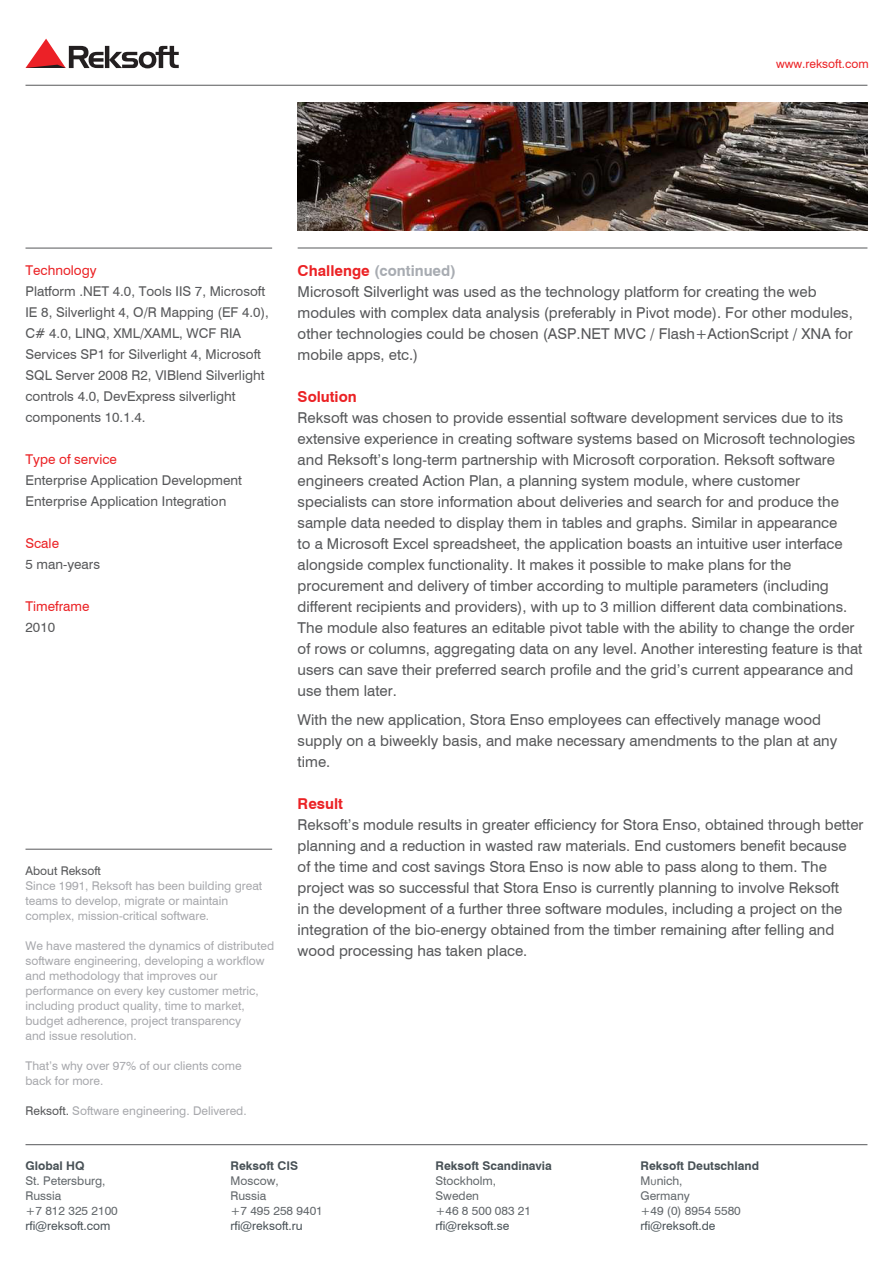
<style>
.page{position:relative;width:893px;height:1263px;background:#fff}
.page>*{position:absolute;margin:0;border:0;box-sizing:border-box;transform-origin:0 0}
.t1{font:15px/21px "Swiss 721 Cyrillic BT";color:#57585a}
.t2{font:700 15px "Swiss 721 BT";color:#a8acb2}
.t3{font:700 15px "Swiss 721 BT";color:#eb2225}
.t4{font:13.5px/21px "Swiss 721 Cyrillic BT";color:#57585a}
.t5{font:13.5px "Swiss 721 Cyrillic BT";color:#eb2225}
.t6{font:12px/15px "Swiss 721 Cyrillic BT";color:#a8a9ad}
.t7{font:12px "Swiss 721 Cyrillic BT";color:#63686c}
.t8{font:12px "Swiss 721 Cyrillic BT";color:#485156}
.t9{font:700 12px "Swiss 721 BT";color:#485156}
.t10{font:12px "Swiss 721 Cyrillic BT";color:#eb2225}
.t11{font:12px "Swiss 721 Cyrillic BT";color:#57585a}
.s1{color:#57585a}
.s2{color:#eb2225}
.s3{font-family:"Corbel"}
</style>
<div class="page">
<hr style="left:26px;top:85px;width:841px;height:1px;background:#57585a">
<hr style="left:26px;top:1144px;width:841px;height:1px;background:#57585a">
<hr style="left:298px;top:248px;width:569px;height:1px;background:#57585a">
<hr style="left:26px;top:248px;width:246px;height:1px;background:#57585a">
<hr style="left:26px;top:849px;width:246px;height:1px;background:#57585a">
<svg style="left:26px;top:39px;width:153px;height:29px"></svg>
<img style="left:298px;top:102px;width:569px;height:129px">
<p class="t10" style="left:776px;top:56px;width:94px">www.reksoft.com</p>
<p class="t5" style="left:26px;top:262px;width:73px">Technology</p>
<p class="t4" style="left:26px;top:280px;width:245px">Platform .NET 4.0, Tools IIS 7, Microsoft IE 8, Silverlight 4, O/R Mapping (EF 4.0), C# 4.0, LINQ, XML/XAML, WCF RIA Services SP1 for Silverlight 4, Microsoft SQL Server 2008 R2, VIBlend Silverlight controls 4.0, DevExpress silverlight components 10.1.4.</p>
<p class="t5" style="left:26px;top:451px;width:93px">Type of service</p>
<p class="t4" style="left:26px;top:469px;width:218px">Enterprise Application Development</p>
<p class="t4" style="left:26px;top:490px;width:202px">Enterprise Application Integration</p>
<p class="t5" style="left:26px;top:535px;width:35px">Scale</p>
<p class="t4" style="left:26px;top:553px;width:76px">5 man-years</p>
<p class="t5" style="left:26px;top:598px;width:66px">Timeframe</p>
<p class="t4" style="left:26px;top:616px;width:31px">2010</p>
<p class="t11" style="left:26px;top:863px;width:77px">About Reksoft</p>
<p class="t6" style="left:26px;top:878px;width:238px">Since 1991, Reksoft has been building great teams to develop, migrate or maintain</p>
<p class="t6" style="left:26px;top:908px;width:185px">complex, mission-critical software.</p>
<p class="t6" style="left:26px;top:938px;width:250px">We have mastered the dynamics of distributed software engineering, developing a workflow</p>
<p class="t6" style="left:26px;top:968px;width:193px">and methodology that improves our</p>
<p class="t6" style="left:26px;top:983px;width:235px">performance on every key customer metric, including product quality, time to market,</p>
<p class="t6" style="left:26px;top:1013px;width:217px">budget adherence, project transparency</p>
<p class="t6" style="left:26px;top:1028px;width:113px">and issue resolution.</p>
<p class="t6" style="left:26px;top:1058px;width:218px">That’s why over 97% of our clients come</p>
<p class="t6" style="left:26px;top:1073px;width:79px">back for more.</p>
<p class="t6" style="left:26px;top:1103px;width:223px"><span class="s1">Reksoft.</span> Software engineering. Delivered.</p>
<p class="t2" style="left:298px;top:260px;width:160px"><span class="s2">Challenge</span> (continued)</p>
<p class="t1" style="left:298px;top:281px;width:557px">Microsoft Silverlight was used as the technology platform for creating the web modules with complex data analysis (preferably in Pivot mode). For other modules, other technologies could be chosen (ASP.NET MVC / Flash+ActionScript / XNA for mobile apps, etc.)</p>
<p class="t3" style="left:298px;top:386px;width:61px">Solution</p>
<p class="t1" style="left:298px;top:407px;width:566px">Reksoft was chosen to provide essential software development services due to its extensive experience in creating software systems based on Microsoft technologies and Reksoft’s long-term partnership with Microsoft corporation. Reksoft software engineers created Action Plan, a planning system module, where customer specialists can store information about deliveries and search for and produce the sample data needed to display them in tables and graphs. Similar in appearance<br>to a Microsoft Excel spreadsheet, the application boasts an intuitive user interface alongside complex functionality. It makes it possible to make plans for the procurement and delivery of timber according to multiple parameters (including different recipients and providers), with up to 3 million different data combinations.<br>The module also features an editable pivot table with the ability to change the order of rows or columns, aggregating data on any level. Another interesting feature is that users can save their preferred search profile and the grid’s current appearance and use them later.</p>
<p class="t1" style="left:298px;top:709px;width:541px">With the new application, Stora Enso employees can effectively manage wood supply on a biweekly basis, and make necessary amendments to the plan at any time.</p>
<p class="t3" style="left:298px;top:794px;width:47px">Result</p>
<p class="t1" style="left:298px;top:814px;width:567px">Reksoft’s module results in greater efficiency for Stora Enso, obtained through better planning and a reduction in wasted raw materials. End customers benefit because<br>of the time and cost savings Stora Enso is now able to pass along to them. The project was so successful that Stora Enso is currently planning to involve Reksoft<br>in the development of a further three software modules, including a project on the integration of the bio-energy obtained from the timber remaining after felling and wood processing has taken place.</p>
<p class="t9" style="left:26px;top:1157px;width:61px">Global HQ</p>
<p class="t7" style="left:26px;top:1173px;width:82px">St. Petersburg,</p>
<p class="t7" style="left:26px;top:1188px;width:37px">Russia</p>
<p class="t7" style="left:26px;top:1203px;width:94px">+7 812 325 2100</p>
<p class="t8" style="left:26px;top:1218px;width:86px">rfi@reksoft.com</p>
<p class="t9" style="left:230px;top:1157px;width:69px">Reksoft CIS</p>
<p class="t7" style="left:230px;top:1173px;width:50px">Moscow,</p>
<p class="t7" style="left:230px;top:1188px;width:37px">Russia</p>
<p class="t7" style="left:230px;top:1203px;width:94px">+7 495 258 9401</p>
<p class="t8" style="left:230px;top:1218px;width:74px">rfi@reksoft.ru</p>
<p class="t9" style="left:435px;top:1157px;width:118px">Reksoft Scandinavia</p>
<p class="t7" style="left:435px;top:1173px;width:62px">Stockholm,</p>
<p class="t7" style="left:435px;top:1188px;width:45px">Sweden</p>
<p class="t7" style="left:435px;top:1203px;width:97px">+46 8 500 083 21</p>
<p class="t8" style="left:435px;top:1218px;width:75px">rfi@reksoft.se</p>
<p class="t9" style="left:640px;top:1157px;width:120px">Reksoft Deutschland</p>
<p class="t7" style="left:640px;top:1173px;width:44px">M<span class="s3">u</span>nich,</p>
<p class="t7" style="left:640px;top:1188px;width:51px">Germany</p>
<p class="t7" style="left:640px;top:1203px;width:102px">+49 (0) 8954 5580</p>
<p class="t8" style="left:640px;top:1218px;width:77px">rfi@reksoft.de</p>
</div>
